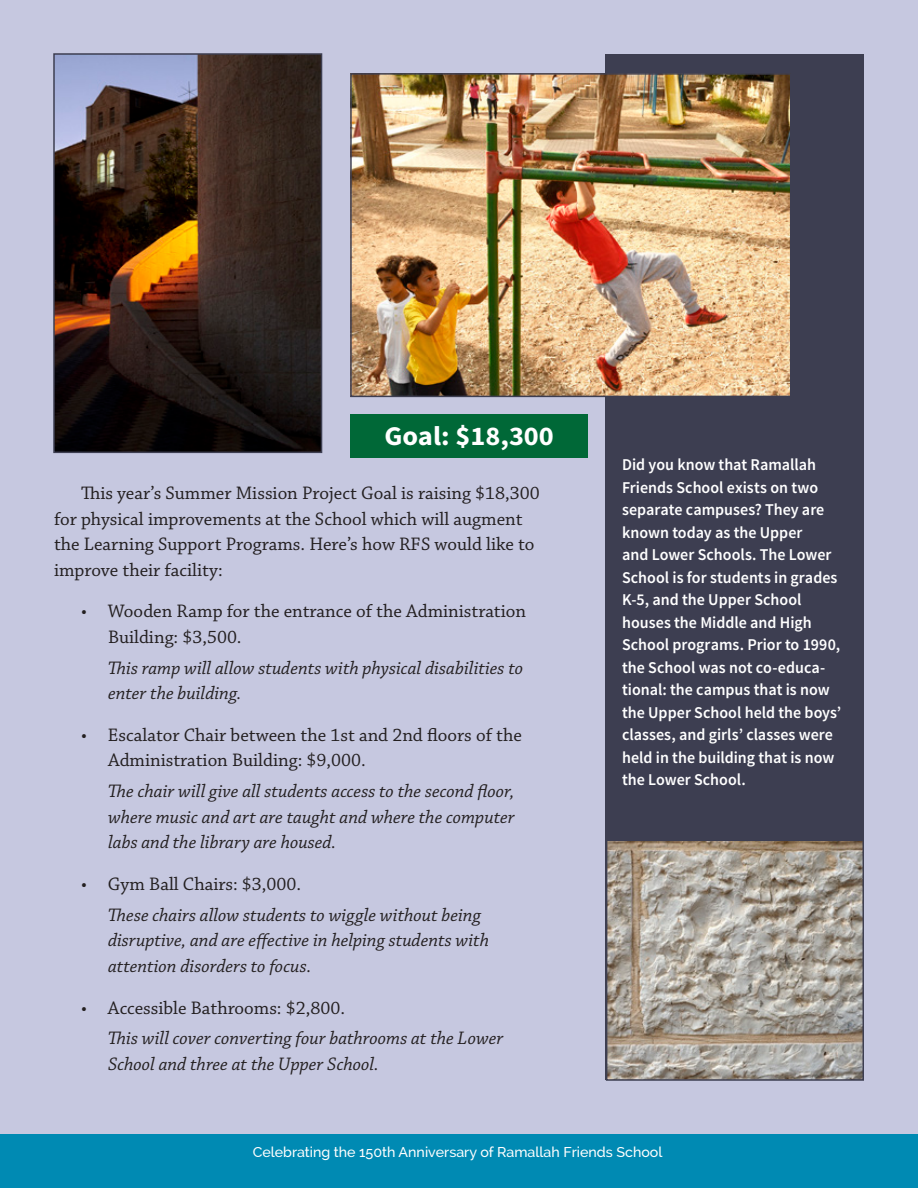
<style>
.page{position:relative;width:918px;height:1188px;background:#c6c8e0}
.page>*{position:absolute;margin:0;border:0;box-sizing:border-box;transform-origin:0 0}
.t1{font:700 27px "Source Sans Pro";color:#fff;scale:1.05 1}
.t2{font:italic 19.05px/25.5px "Chaparral Pro";color:#231f20}
.t3{font:19.05px/25.5px "Chaparral Pro";color:#231f20}
.t4{font:600 16.5px/22.5px "Source Sans Pro";color:#fff}
.t5{font:500 14.25px "Raleway";color:#fff}
</style>
<div class="page">
<div style="left:606px;top:54px;width:258px;height:1026px;background:#3d3e51"></div>
<div style="left:0;top:1134px;width:918px;height:54px;background:#008ab3"></div>
<img style="left:609px;top:843px;width:252px;height:235px">
<div style="left:606px;top:840px;width:258px;height:241px;border:2px solid #3d3e51"></div>
<img style="left:353px;top:76px;width:435px;height:318px">
<div style="left:350px;top:73px;width:441px;height:324px;border:2px solid #3d3e51"></div>
<img style="left:56px;top:56px;width:263px;height:394px">
<div style="left:53px;top:53px;width:269px;height:400px;border:2px solid #3d3e51"></div>
<div style="left:351px;top:415px;width:237px;height:43px;background:#006837"></div>
<p class="t1" style="left:385px;top:418px;width:163px">Goal: $18,300</p>
<p class="t3" style="left:54px;top:481px;width:487px;text-indent:27px">This year’s Summer Mission Project Goal is raising $18,300 for physical improvements at the School which will augment the Learning Support Programs. Here’s how RFS would like to improve their facility:</p>
<p class="t3" style="left:108px;top:599px;width:420px;text-indent:-27px">• Wooden Ramp for the entrance of the Administration<br>Building: $3,500.</p>
<p class="t2" style="left:108px;top:656px;width:417px">This ramp will allow students with physical disabilities to enter the building.</p>
<p class="t3" style="left:108px;top:723px;width:415px;text-indent:-27px">• Escalator Chair between the 1st and 2nd floors of the<br>Administration Building: $9,000.</p>
<p class="t2" style="left:108px;top:779px;width:408px;text-align:justify">The chair will give all students access to the second floor, where music and art are taught and where the computer labs and the library are housed.</p>
<p class="t3" style="left:81px;top:872px;width:222px">• Gym Ball Chairs: $3,000.</p>
<p class="t2" style="left:108px;top:903px;width:383px">These chairs allow students to wiggle without being disruptive, and are effective in helping students with attention disorders to focus.</p>
<p class="t3" style="left:81px;top:995px;width:266px">• Accessible Bathrooms: $2,800.</p>
<p class="t2" style="left:108px;top:1026px;width:397px">This will cover converting four bathrooms at the Lower<br>School and three at the Upper School.</p>
<p class="t4" style="left:622px;top:454px;width:221px">Did you know that Ramallah<br>Friends School exists on two separate campuses? They are known today as the Upper<br>and Lower Schools. The Lower<br>School is for students in grades<br>K-5, and the Upper School houses the Middle and High<br>School programs. Prior to 1990, the School was not co-educa&shy;tional: the campus that is now the Upper School held the boys’ classes, and girls’ classes were held in the building that is now the Lower School.</p>
<p class="t5" style="left:253px;top:1144px;width:411px">Celebrating the 150th Anniversary of Ramallah Friends School</p>
</div>
